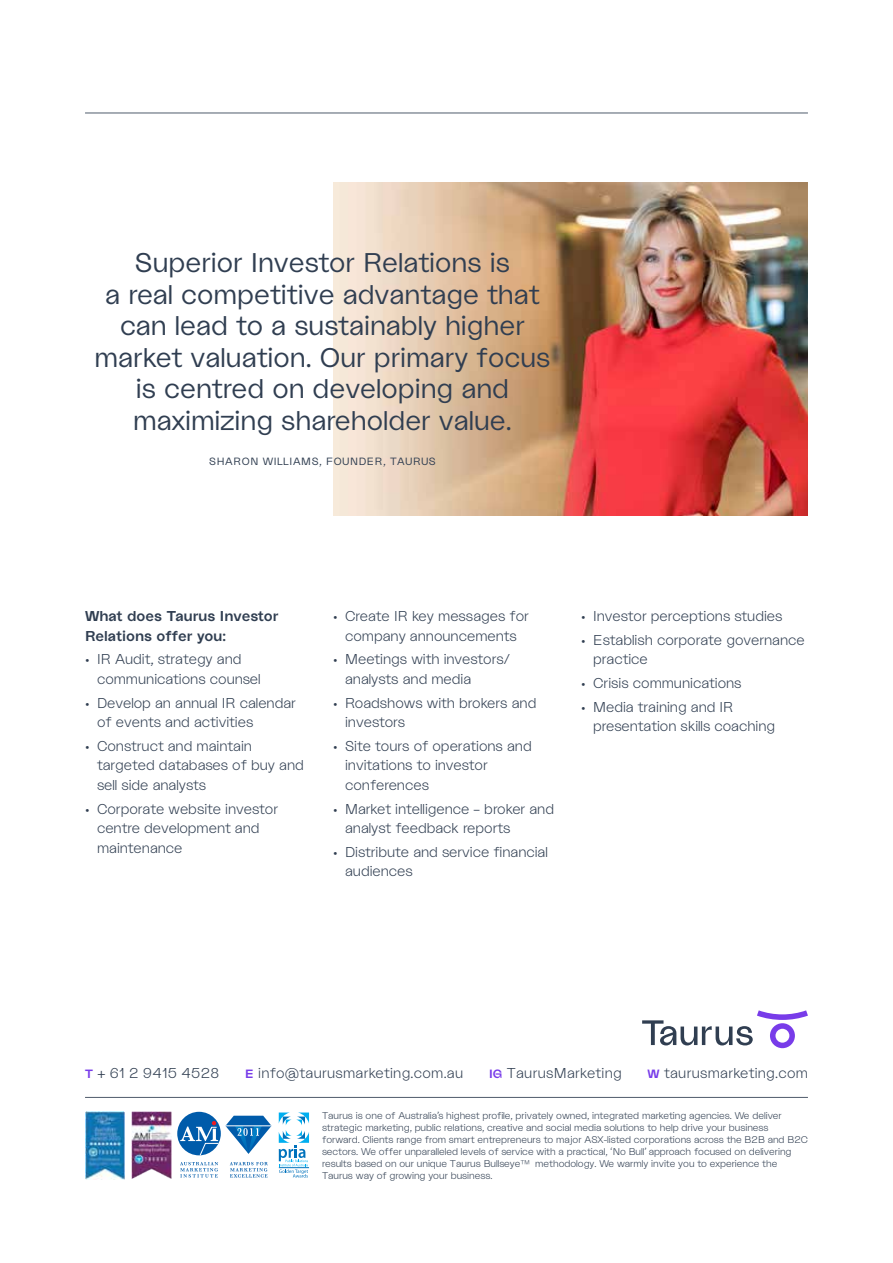
<style>
.page{position:relative;width:893px;height:1263px;background:#fff}
.page>*{position:absolute;margin:0;border:0;box-sizing:border-box;transform-origin:0 0}
.t1{font:300 27px/31.5px "La Nord";color:#303e51;text-align:center}
.t2{font:300 14.25px/19.5px "La Nord";color:#303e51}
.t3{font:300 14.25px "La Nord";letter-spacing:.02em;color:#303e51}
.t4{font:500 14.25px/19.5px "La Nord";color:#303e51}
.t5{font:300 10.5px "La Nord";letter-spacing:.06em;color:#303e51}
.t6{font:300 9.75px/12px "La Nord";color:#303e51}
.s1{font-weight:500;font-size:12px;color:#783ce9}
</style>
<div class="page">
<img style="left:333px;top:183px;width:475px;height:333px">
<hr style="left:85px;top:113px;width:723px;height:1px;background:#4f5b6b">
<hr style="left:85px;top:1097px;width:723px;height:1px;background:#4f5b6b">
<svg style="left:279px;top:1112px;width:30px;height:65px"></svg>
<hr style="left:279px;top:1167px;width:30px;height:1px;background:#0072bc">
<img style="left:85px;top:1111px;width:40px;height:68px">
<img style="left:131px;top:1112px;width:40px;height:66px">
<svg style="left:230px;top:1162px;width:38px;height:15px"></svg>
<svg style="left:225px;top:1116px;width:46px;height:38px"></svg>
<div style="left:177px;top:1112px;width:44px;height:43px;background:#005baa;border-radius:50%"></div>
<svg style="left:180px;top:1121px;width:39px;height:35px"></svg>
<svg style="left:180px;top:1162px;width:38px;height:15px"></svg>
<svg style="left:642px;top:1010px;width:166px;height:38px"></svg>
<h1 class="t1" style="left:95px;top:246px;width:457px">Superior Investor Relations is<br>a real competitive advantage that can lead to a sustainably higher market valuation. Our primary focus is centred on developing and maximizing shareholder value.</h1>
<p class="t5" style="left:209px;top:454px;width:228px">SHARON WILLIAMS, FOUNDER, TAURUS</p>
<p class="t4" style="left:85px;top:606px;width:195px">What does Taurus Investor<br>Relations offer you:</p>
<p class="t2" style="left:97px;top:649px;width:165px;text-indent:-12px">• IR Audit, strategy and communications counsel</p>
<p class="t2" style="left:97px;top:692px;width:200px;text-indent:-12px">• Develop an annual IR calendar of events and activities</p>
<p class="t2" style="left:97px;top:735px;width:208px;text-indent:-12px">• Construct and maintain targeted databases of buy and sell side analysts</p>
<p class="t2" style="left:97px;top:798px;width:183px;text-indent:-12px">• Corporate website investor centre development and maintenance</p>
<p class="t2" style="left:333px;top:606px;width:197px;text-align:center">• Create IR key messages for company announcements</p>
<p class="t2" style="left:345px;top:649px;width:166px;text-indent:-12px">• Meetings with investors/ analysts and media</p>
<p class="t2" style="left:345px;top:692px;width:193px;text-indent:-12px">• Roadshows with brokers and investors</p>
<p class="t2" style="left:345px;top:735px;width:188px;text-indent:-12px">• Site tours of operations and invitations to investor conferences</p>
<p class="t2" style="left:345px;top:798px;width:211px;text-indent:-12px">• Market intelligence – broker and analyst feedback reports</p>
<p class="t2" style="left:345px;top:841px;width:204px;text-indent:-12px">• Distribute and service financial audiences</p>
<p class="t2" style="left:581px;top:606px;width:203px">• Investor perceptions studies</p>
<p class="t2" style="left:593px;top:629px;width:213px;text-indent:-12px">• Establish corporate governance practice</p>
<p class="t2" style="left:581px;top:673px;width:162px">• Crisis communications</p>
<p class="t2" style="left:593px;top:696px;width:184px;text-indent:-12px">• Media training and IR presentation skills coaching</p>
<p class="t3" style="left:85px;top:1063px;width:136px"><span class="s1">T</span> + 61 2 9415 4528</p>
<p class="t3" style="left:245px;top:1063px;width:220px"><span class="s1">E</span> info@taurusmarketing.com.au</p>
<p class="t3" style="left:489px;top:1063px;width:134px"><span class="s1">IG</span> TaurusMarketing</p>
<p class="t3" style="left:648px;top:1063px;width:162px"><span class="s1">W</span> taurusmarketing.com</p>
<p class="t6" style="left:322px;top:1109px;width:487px">Taurus is one of Australia’s highest profile, privately owned, integrated marketing agencies. We deliver strategic marketing, public relations, creative and social media solutions to help drive your business forward. Clients range from smart entrepreneurs to major ASX-listed corporations across the B2B and B2C sectors. We offer unparalleled levels of service with a practical, ‘No Bull’ approach focused on delivering results based on our unique Taurus Bullseye™ methodology. We warmly invite you to experience the Taurus way of growing your business.</p>
</div>
